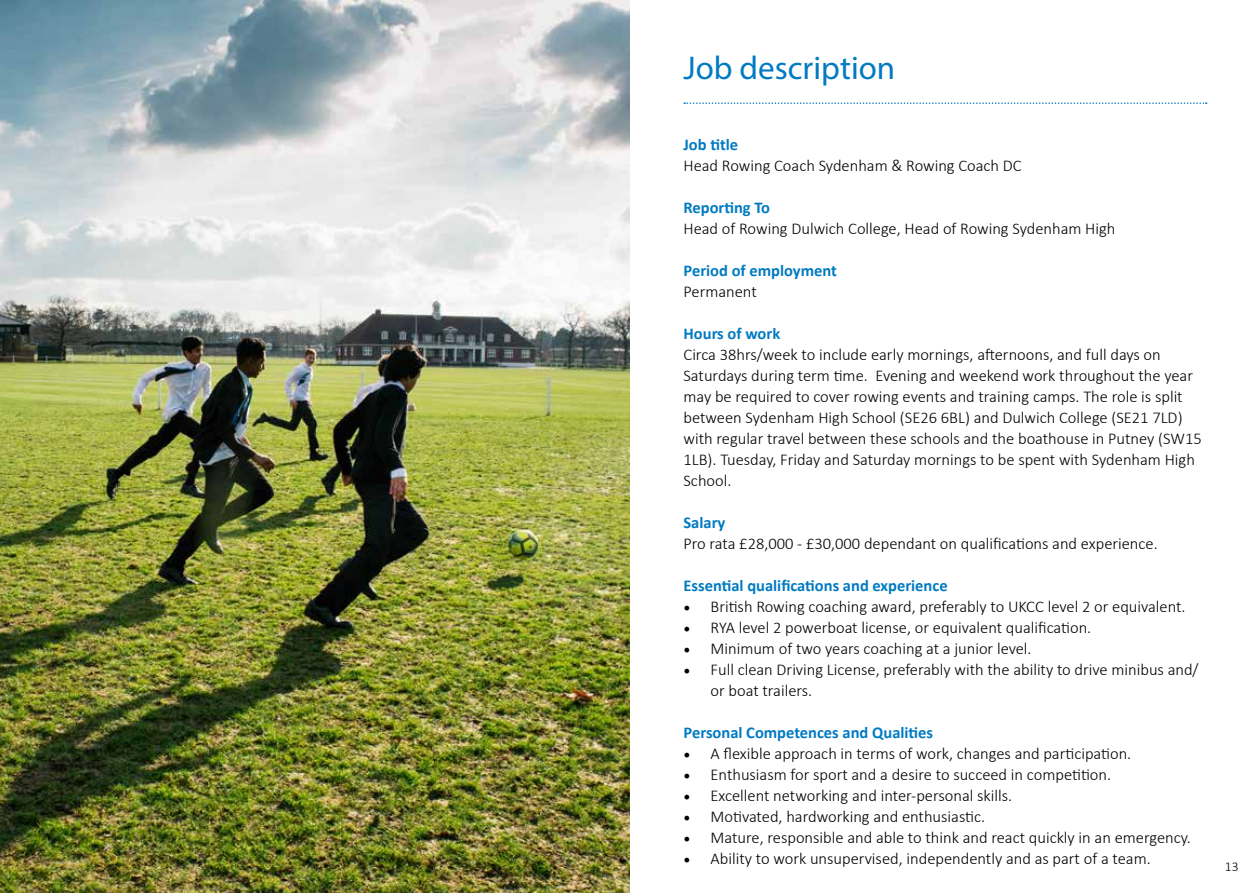
<style>
.page{position:relative;width:1259px;height:893px;background:#fff}
.page>*{position:absolute;margin:0;border:0;box-sizing:border-box;transform-origin:0 0}
.t1{font:33px "Myriad Pro";color:#007ac2}
.t2{font:300 16.5px/21px "Calibri";color:#000}
.t3{font:700 16.5px "Calibri";color:#007ac2}
.t4{font:300 13.5px "Calibri";color:#000}
.s1{font-family:"Minion Pro";font-weight:400;font-size:18px}
</style>
<div class="page">
<img style="left:0;top:0;width:629px;height:893px">
<svg style="left:684px;top:102px;width:522px;height:2px"></svg>
<h1 class="t1" style="left:683px;top:47px;width:213px">Job description</h1>
<p class="t3" style="left:683px;top:134px;width:56px">Job title</p>
<p class="t2" style="left:683px;top:154px;width:340px">Head Rowing Coach Sydenham &amp; Rowing Coach DC</p>
<p class="t3" style="left:683px;top:197px;width:88px">Reporting To</p>
<p class="t2" style="left:683px;top:217px;width:433px">Head of Rowing Dulwich College, Head of Rowing Sydenham High</p>
<p class="t3" style="left:683px;top:260px;width:155px">Period of employment</p>
<p class="t2" style="left:683px;top:280px;width:75px">Permanent</p>
<p class="t3" style="left:683px;top:323px;width:98px">Hours of work</p>
<p class="t2" style="left:683px;top:343px;width:520px">Circa 38hrs/week to include early mornings, afternoons, and full days on Saturdays during term time. Evening and weekend work throughout the year may be required to cover rowing events and training camps. The role is split between Sydenham High School (SE26 6BL) and Dulwich College (SE21 7LD) with regular travel between these schools and the boathouse in Putney (SW15<br>1LB). Tuesday, Friday and Saturday mornings to be spent with Sydenham High School.</p>
<p class="t3" style="left:683px;top:512px;width:43px">Salary</p>
<p class="t2" style="left:683px;top:532px;width:476px">Pro rata £28,000 - £30,000 dependant on qualifications and experience.</p>
<p class="t3" style="left:683px;top:575px;width:266px">Essential qualifications and experience</p>
<p class="t2" style="left:683px;top:595px;width:503px"><span class="s1">•</span> British Rowing coaching award, preferably to UKCC level 2 or equivalent.</p>
<p class="t2" style="left:683px;top:616px;width:409px"><span class="s1">•</span> RYA level 2 powerboat license, or equivalent qualification.</p>
<p class="t2" style="left:683px;top:637px;width:350px"><span class="s1">•</span> Minimum of two years coaching at a junior level.</p>
<p class="t2" style="left:710px;top:658px;width:489px;text-indent:-27px"><span class="s1">•</span> Full clean Driving License, preferably with the ability to drive minibus and/ or boat trailers.</p>
<p class="t3" style="left:683px;top:722px;width:251px">Personal Competences and Qualities</p>
<p class="t2" style="left:683px;top:742px;width:449px"><span class="s1">•</span> A flexible approach in terms of work, changes and participation.</p>
<p class="t2" style="left:683px;top:763px;width:429px"><span class="s1">•</span> Enthusiasm for sport and a desire to succeed in competition.</p>
<p class="t2" style="left:683px;top:784px;width:330px"><span class="s1">•</span> Excellent networking and inter-personal skills.</p>
<p class="t2" style="left:683px;top:805px;width:303px"><span class="s1">•</span> Motivated, hardworking and enthusiastic.</p>
<p class="t2" style="left:683px;top:826px;width:509px"><span class="s1">•</span> Mature, responsible and able to think and react quickly in an emergency.</p>
<p class="t2" style="left:683px;top:847px;width:469px"><span class="s1">•</span> Ability to work unsupervised, independently and as part of a team.</p>
<p class="t4" style="left:1224px;top:858px;width:15px">13</p>
</div>
